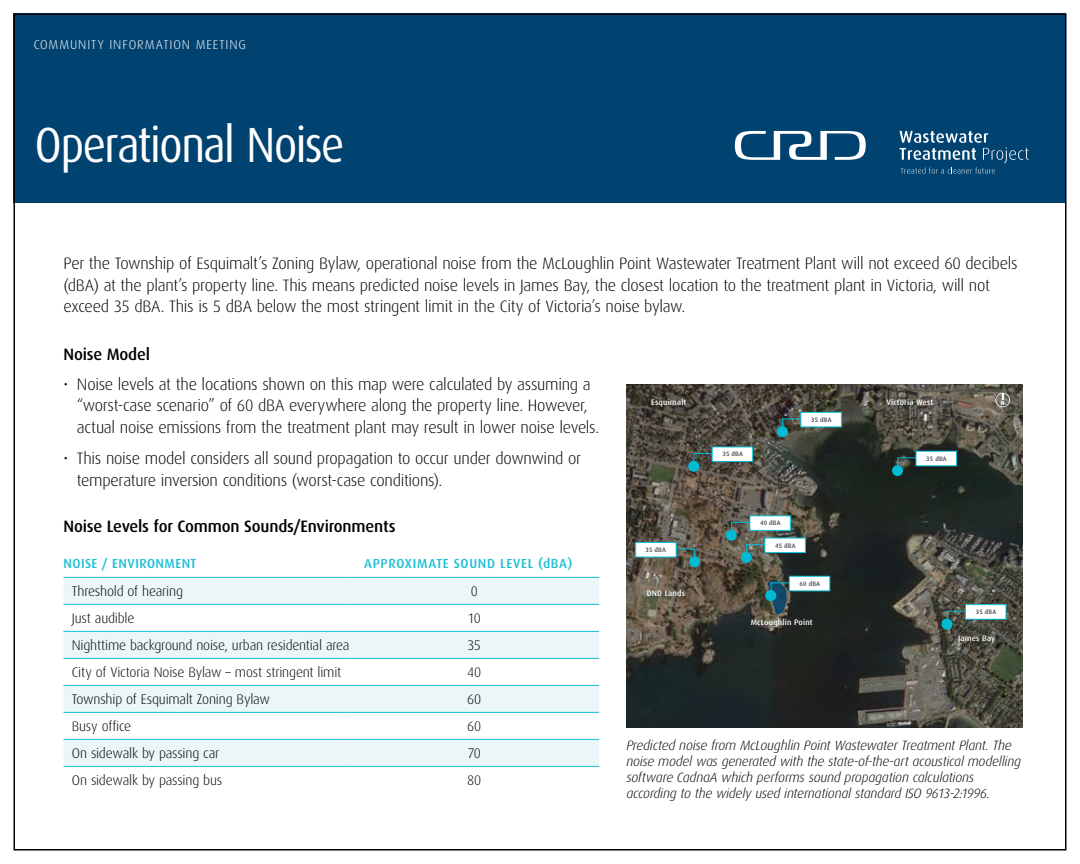
<style>
.page{position:relative;width:1080px;height:864px;background:#fff}
.page>*{position:absolute;margin:0;border:0;box-sizing:border-box;transform-origin:0 0}
.t1{font:49.5px "Dax OT";letter-spacing:-.035em;color:#fff;scale:.9 1}
.t2{font:300 16.5px/21.3px "Dax OT";letter-spacing:-.02em;color:#000}
.t3{font:500 16.5px "Dax OT";letter-spacing:-.015em;color:#000}
.t4{font:300 13.8px "Dax OT";letter-spacing:-.015em;color:#000}
.t5{font:italic 300 13.5px/16.2px "Dax OT";letter-spacing:-.015em;color:#000}
.t6{font:500 13.2px "Dax OT";letter-spacing:.045em;color:#1abfd5}
.t7{font:300 12.75px "Dax OT";letter-spacing:.07em;color:#fff}
.t8{font:500 7.95px "Dax OT";letter-spacing:.025em;color:#fff}
.t9{font:500 6.45px "Dax OT";letter-spacing:.025em;color:#3f454f}
.t10{font:700 5.85px "Dax OT";color:#fff}
</style>
<div class="page">
<div style="left:14px;top:14px;width:1052px;height:189px;background:#004270"></div>
<div style="left:13px;top:14px;width:1053px;height:60px;background:#004270"></div>
<svg style="left:735px;top:131px;width:131px;height:29px"></svg>
<svg style="left:900px;top:131px;width:129px;height:43px"></svg>
<img style="left:626px;top:385px;width:396px;height:343px">
<svg style="left:947px;top:611px;width:34px;height:14px"></svg>
<div style="left:965px;top:605px;width:41px;height:14px;background:#fff"></div>
<div style="left:965px;top:604px;width:41px;height:16px;border:1px solid #00bbd3"></div>
<div style="left:942px;top:619px;width:11px;height:11px;background:#00bbd3;border-radius:50%"></div>
<svg style="left:897px;top:457px;width:35px;height:14px"></svg>
<div style="left:916px;top:451px;width:41px;height:15px;background:#fff"></div>
<div style="left:892px;top:465px;width:11px;height:11px;background:#00bbd3;border-radius:50%"></div>
<svg style="left:731px;top:522px;width:35px;height:14px"></svg>
<div style="left:750px;top:516px;width:40px;height:14px;background:#fff"></div>
<div style="left:750px;top:516px;width:41px;height:15px;border:1px solid #00bbd3"></div>
<div style="left:726px;top:530px;width:11px;height:11px;background:#00bbd3;border-radius:50%"></div>
<svg style="left:746px;top:544px;width:35px;height:14px"></svg>
<div style="left:765px;top:538px;width:40px;height:15px;background:#fff"></div>
<div style="left:765px;top:538px;width:41px;height:15px;border:1px solid #00bbd3"></div>
<div style="left:741px;top:552px;width:11px;height:11px;background:#00bbd3;border-radius:50%"></div>
<svg style="left:768px;top:580px;width:37px;height:34px"></svg>
<div style="left:789px;top:576px;width:41px;height:15px;background:#fff"></div>
<div style="left:789px;top:576px;width:41px;height:15px;border:1px solid #00bbd3"></div>
<div style="left:765px;top:590px;width:11px;height:11px;background:#00bbd3;border-radius:50%"></div>
<svg style="left:782px;top:418px;width:35px;height:14px"></svg>
<div style="left:801px;top:412px;width:40px;height:15px;background:#fff"></div>
<div style="left:801px;top:412px;width:41px;height:15px;border:1px solid #00bbd3"></div>
<div style="left:777px;top:426px;width:11px;height:11px;background:#00bbd3;border-radius:50%"></div>
<svg style="left:693px;top:453px;width:35px;height:14px"></svg>
<div style="left:712px;top:447px;width:41px;height:15px;background:#fff"></div>
<div style="left:712px;top:447px;width:41px;height:15px;border:1px solid #00bbd3"></div>
<div style="left:688px;top:461px;width:11px;height:11px;background:#00bbd3;border-radius:50%"></div>
<svg style="left:661px;top:548px;width:34px;height:14px"></svg>
<div style="left:636px;top:542px;width:40px;height:15px;background:#fff"></div>
<div style="left:635px;top:542px;width:42px;height:15px;border:1px solid #00bbd3"></div>
<div style="left:689px;top:556px;width:11px;height:11px;background:#00bbd3;border-radius:50%"></div>
<svg style="left:996px;top:393px;width:14px;height:14px"></svg>
<svg style="left:63px;top:578px;width:536px;height:188px;fill:#eaf6f8"></svg>
<hr style="left:63px;top:631px;width:288px;height:1px;background:#1abfd5">
<hr style="left:351px;top:631px;width:248px;height:1px;background:#1abfd5">
<hr style="left:63px;top:658px;width:288px;height:1px;background:#1abfd5">
<hr style="left:351px;top:658px;width:248px;height:1px;background:#1abfd5">
<hr style="left:63px;top:685px;width:288px;height:1px;background:#1abfd5">
<hr style="left:351px;top:685px;width:248px;height:1px;background:#1abfd5">
<hr style="left:63px;top:712px;width:288px;height:1px;background:#1abfd5">
<hr style="left:63px;top:739px;width:288px;height:1px;background:#1abfd5">
<hr style="left:351px;top:712px;width:248px;height:1px;background:#1abfd5">
<hr style="left:351px;top:739px;width:248px;height:1px;background:#1abfd5">
<hr style="left:63px;top:766px;width:288px;height:1px;background:#1abfd5">
<hr style="left:351px;top:766px;width:248px;height:1px;background:#1abfd5">
<hr style="left:63px;top:604px;width:288px;height:1px;background:#1abfd5">
<hr style="left:351px;top:604px;width:248px;height:1px;background:#1abfd5">
<hr style="left:63px;top:577px;width:288px;height:1px;background:#1abfd5">
<hr style="left:351px;top:577px;width:248px;height:1px;background:#1abfd5">
<p class="t7" style="left:34px;top:32px;width:214px">COMMUNITY INFORMATION MEETING</p>
<h1 class="t1" style="left:35px;top:98px;width:346px">Operational Noise</h1>
<p class="t2" style="left:63px;top:250px;width:956px">Per the Township of Esquimalt’s Zoning Bylaw, operational noise from the McLoughlin Point Wastewater Treatment Plant will not exceed 60 decibels (dBA) at the plant’s property line. This means predicted noise levels in James Bay, the closest location to the treatment plant in Victoria, will not exceed 35 dBA. This is 5 dBA below the most stringent limit in the City of Victoria’s noise bylaw.</p>
<p class="t3" style="left:63px;top:339px;width:88px">Noise Model</p>
<p class="t2" style="left:77px;top:371px;width:524px;text-indent:-13px">• Noise levels at the locations shown on this map were calculated by assuming a “worst-case scenario” of 60 dBA everywhere along the property line. However, actual noise emissions from the treatment plant may result in lower noise levels.</p>
<p class="t2" style="left:77px;top:445px;width:506px;text-indent:-13px">• This noise model considers all sound propagation to occur under downwind or temperature inversion conditions (worst-case conditions).</p>
<p class="t3" style="left:63px;top:511px;width:334px">Noise Levels for Common Sounds/Environments</p>
<p class="t6" style="left:64px;top:551px;width:134px">NOISE / ENVIRONMENT</p>
<p class="t6" style="left:364px;top:551px;width:210px">APPROXIMATE SOUND LEVEL (dBA)</p>
<p class="t4" style="left:72px;top:578px;width:113px">Threshold of hearing</p>
<p class="t4" style="left:471px;top:578px;width:9px">0</p>
<p class="t4" style="left:72px;top:605px;width:64px">Just audible</p>
<p class="t4" style="left:468px;top:605px;width:15px">10</p>
<p class="t4" style="left:72px;top:632px;width:279px">Nighttime background noise, urban residential area</p>
<p class="t4" style="left:468px;top:632px;width:15px">35</p>
<p class="t4" style="left:72px;top:659px;width:271px">City of Victoria Noise Bylaw – most stringent limit</p>
<p class="t4" style="left:467px;top:659px;width:15px">40</p>
<p class="t4" style="left:72px;top:686px;width:199px">Township of Esquimalt Zoning Bylaw</p>
<p class="t4" style="left:467px;top:686px;width:15px">60</p>
<p class="t4" style="left:72px;top:713px;width:61px">Busy office</p>
<p class="t4" style="left:467px;top:713px;width:15px">60</p>
<p class="t4" style="left:72px;top:740px;width:149px">On sidewalk by passing car</p>
<p class="t4" style="left:467px;top:740px;width:15px">70</p>
<p class="t4" style="left:72px;top:767px;width:152px">On sidewalk by passing bus</p>
<p class="t4" style="left:467px;top:767px;width:15px">80</p>
<p class="t8" style="left:651px;top:395px;width:37px">Esquimalt</p>
<p class="t8" style="left:886px;top:395px;width:48px">Victoria West</p>
<p class="t10" style="left:1001px;top:397px;width:5px">N</p>
<p class="t9" style="left:811px;top:413px;width:22px">35 dBA</p>
<p class="t9" style="left:722px;top:448px;width:22px">35 dBA</p>
<p class="t9" style="left:926px;top:452px;width:22px">35 dBA</p>
<p class="t9" style="left:760px;top:517px;width:22px">40 dBA</p>
<p class="t9" style="left:775px;top:539px;width:22px">45 dBA</p>
<p class="t9" style="left:645px;top:544px;width:22px">35 dBA</p>
<p class="t9" style="left:800px;top:577px;width:22px">60 dBA</p>
<p class="t8" style="left:647px;top:586px;width:40px">DND Lands</p>
<p class="t9" style="left:976px;top:606px;width:22px">35 dBA</p>
<p class="t8" style="left:751px;top:615px;width:63px">McLoughlin Point</p>
<p class="t8" style="left:958px;top:631px;width:39px">James Bay</p>
<p class="t5" style="left:626px;top:735px;width:396px">Predicted noise from McLoughlin Point Wastewater Treatment Plant. The noise model was generated with the state-of-the-art acoustical modelling software CadnaA which performs sound propagation calculations according to the widely used international standard ISO 9613-2:1996.</p>
</div>
